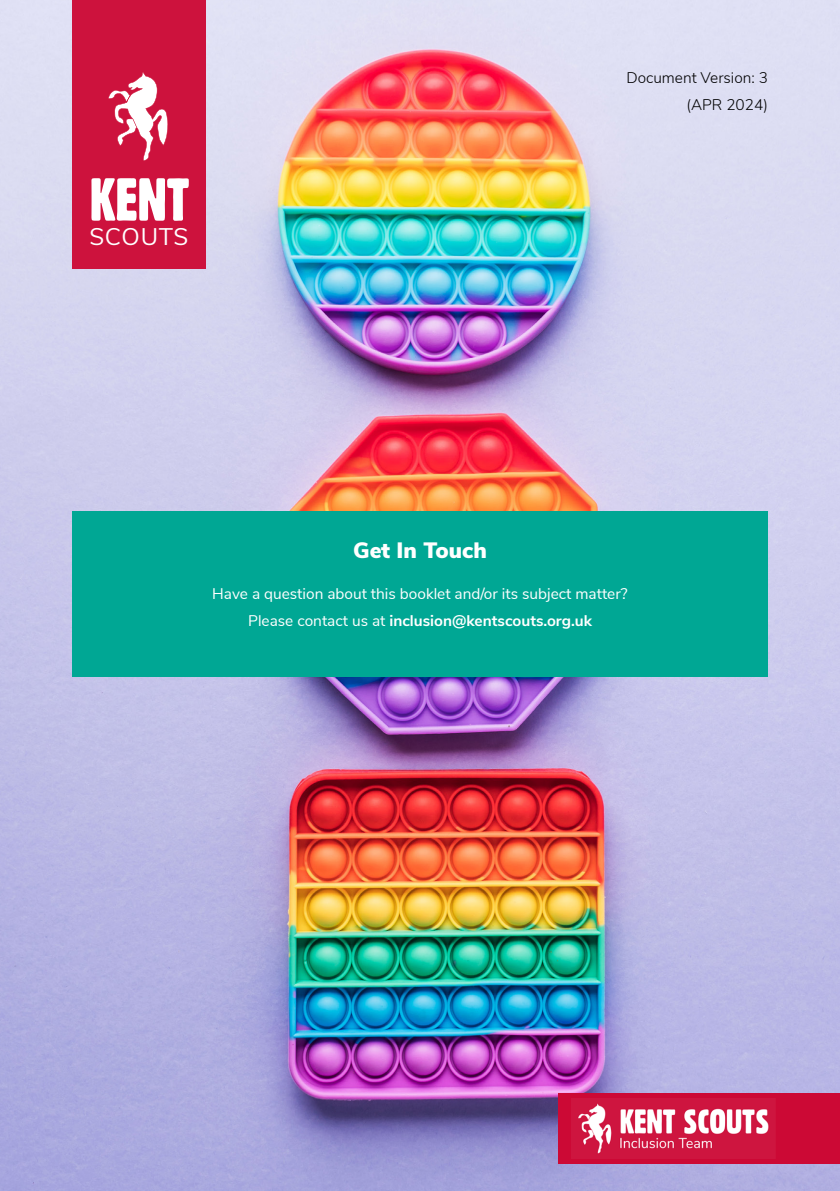
<style>
.page{position:relative;width:840px;height:1191px;background:#fff}
.page>*{position:absolute;margin:0;border:0;box-sizing:border-box;transform-origin:0 0}
.t1{font:59px "Gothic 821 Condensed BT";color:#fff}
._9_Contents_black_Bebas_Neue{font:24px "Nunito Sans";letter-spacing:.03em;color:#fff}
._17_Content_black_Titillium_Web{font:900 22.2px "Nunito Sans";color:#fff}
._8_Content_black_Source_Sans_Pro{font:15.4px "Nunito Sans";color:#fff}
._8_Content_black_Source_Sans_Pro-2{font:700 15.4px "Nunito Sans";color:#fff}
._12_Content_black_Titillium_Web{font:300 15.4px "Nunito Sans";color:#000001}
.s1{font-weight:400}
</style>
<div class="page">
<img style="left:0;top:0;width:839px;height:1191px">
<div style="left:558px;top:1092px;width:281px;height:71px;background:#cc0935"></div>
<img style="left:571px;top:1098px;width:204px;height:60px">
<div style="left:72px;top:511px;width:695px;height:165px;background:#00a794"></div>
<div style="left:72px;top:0;width:133px;height:268px;background:#cd123d"></div>
<svg style="left:108px;top:72px;width:60px;height:89px"></svg>
<h1 class="t1" style="left:90px;top:164px;width:102px">KENT</h1>
<p class="_9_Contents_black_Bebas_Neue" style="left:89px;top:220px;width:100px">SCOUTS</p>
<p class="_12_Content_black_Titillium_Web" style="left:626px;top:66px;width:143px">Document Version: 3</p>
<p class="_12_Content_black_Titillium_Web" style="left:686px;top:94px;width:83px">(APR 2024)</p>
<p class="_17_Content_black_Titillium_Web" style="left:353px;top:534px;width:135px">Get In Touch</p>
<p class="_8_Content_black_Source_Sans_Pro" style="left:212px;top:582px;width:416px">Have a question about this booklet and/or its subject matter?</p>
<p class="_8_Content_black_Source_Sans_Pro-2" style="left:248px;top:609px;width:345px"><span class="s1">Please contact us at</span> inclusion@kentscouts.org.uk</p>
</div>
